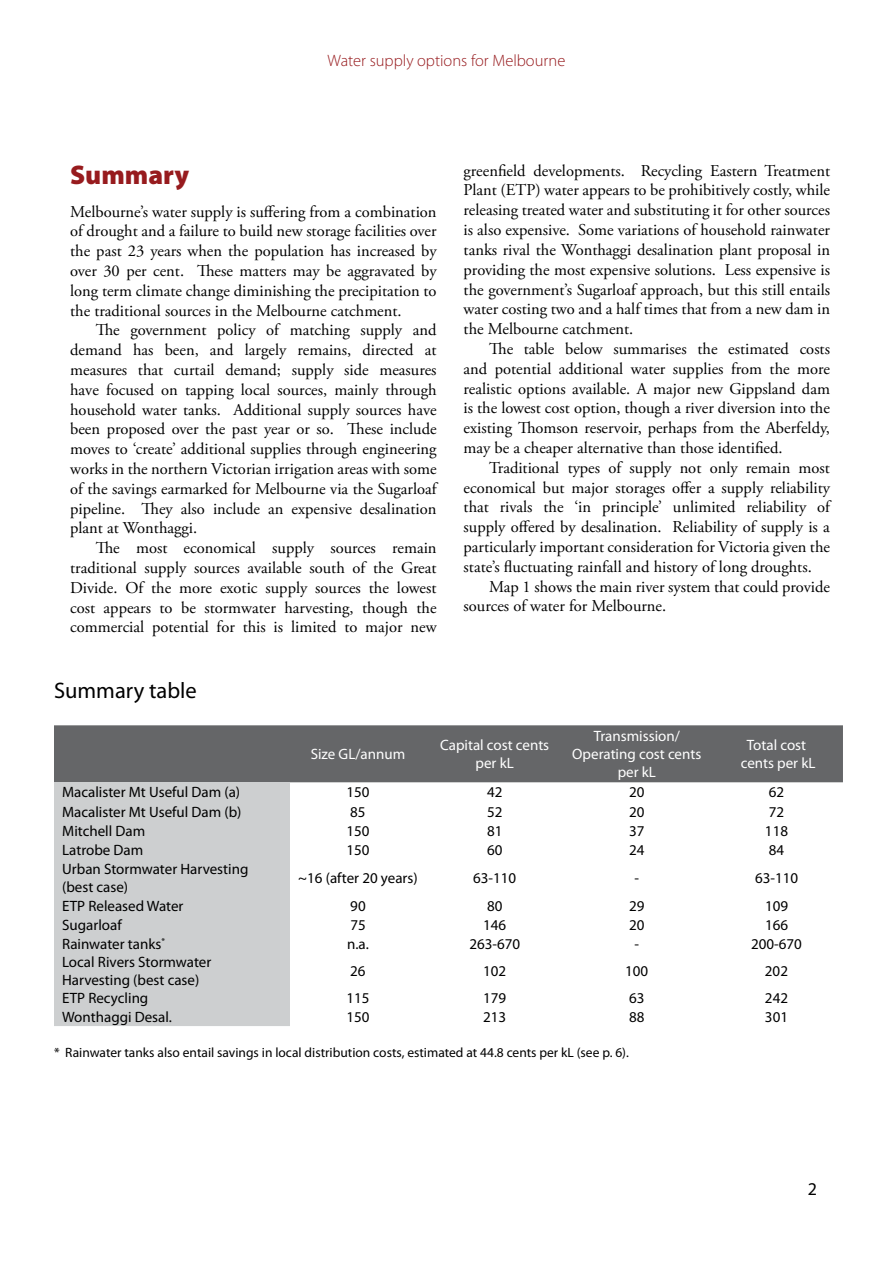
<style>
.page{position:relative;width:893px;height:1263px;background:#fff}
.page>*{position:absolute;margin:0;border:0;box-sizing:border-box;transform-origin:0 0}
.t1{font:900 27px "Myriad Pro";color:#971b1e}
.t2{font:22.5px "Myriad Pro";color:#000}
.t3{font:18px "Myriad Pro";color:#000}
.t4{font:16.5px/19.8px "Adobe Garamond Pro";color:#000;text-align:justify}
.t5{font:300 16.5px "Myriad Pro";color:#971b1e}
.t6{font:15px/18px "Myriad Pro";color:#000}
.t7{font:15px/18px "Myriad Pro";color:#fff;text-align:center}
.t8{font:13.5px "Myriad Pro";color:#000}
</style>
<div class="page">
<div style="left:54px;top:725px;width:789px;height:57px;background:#656668"></div>
<div style="left:54px;top:782px;width:236px;height:244px;background:#cdcfd0"></div>
<p class="t5" style="left:328px;top:51px;width:239px">Water supply options for Melbourne</p>
<h1 class="t1" style="left:70px;top:157px;width:121px">Summary</h1>
<p class="t4" style="left:70px;top:202px;width:368px">Melbourne’s water supply is suffering from a combination of drought and a failure to build new storage facilities over the past 23 years when the population has increased by over 30 per cent. These matters may be aggravated by long term climate change diminishing the precipitation to the traditional sources in the Melbourne catchment.</p>
<p class="t4" style="left:70px;top:321px;width:368px;text-indent:26px">The government policy of matching supply and demand has been, and largely remains, directed at measures that curtail demand; supply side measures have focused on tapping local sources, mainly through household water tanks. Additional supply sources have been proposed over the past year or so. These include moves to ‘create’ additional supplies through engineering works in the northern Victorian irrigation areas with some of the savings earmarked for Melbourne via the Sugarloaf pipeline. They also include an expensive desalination plant at Wonthaggi.</p>
<p class="t4" style="left:70px;top:539px;width:368px;text-indent:26px">The most economical supply sources remain traditional supply sources available south of the Great Divide. Of the more exotic supply sources the lowest cost appears to be stormwater harvesting, though the commercial potential for this is limited to major new</p>
<h2 class="t2" style="left:54px;top:677px;width:144px">Summary table</h2>
<p class="t4" style="left:464px;top:161px;width:368px">greenfield developments. Recycling Eastern Treatment Plant (ETP) water appears to be prohibitively costly, while releasing treated water and substituting it for other sources is also expensive. Some variations of household rainwater tanks rival the Wonthaggi desalination plant proposal in providing the most expensive solutions. Less expensive is the government’s Sugarloaf approach, but this still entails water costing two and a half times that from a new dam in the Melbourne catchment.</p>
<p class="t4" style="left:464px;top:339px;width:368px;text-indent:26px">The table below summarises the estimated costs and potential additional water supplies from the more realistic options available. A major new Gippsland dam is the lowest cost option, though a river diversion into the existing Thomson reservoir, perhaps from the Aberfeldy, may be a cheaper alternative than those identified.</p>
<p class="t4" style="left:464px;top:458px;width:368px;text-indent:26px">Traditional types of supply not only remain most economical but major storages offer a supply reliability that rivals the ‘in principle’ unlimited reliability of supply offered by desalination. Reliability of supply is a particularly important consideration for Victoria given the state’s fluctuating rainfall and history of long droughts.</p>
<p class="t4" style="left:464px;top:577px;width:368px;text-indent:26px">Map 1 shows the main river system that could provide sources of water for Melbourne.</p>
<p class="t7" style="left:311px;top:745px;width:96px">Size GL/annum</p>
<p class="t7" style="left:440px;top:736px;width:111px">Capital cost cents per kL</p>
<p class="t7" style="left:572px;top:727px;width:131px">Transmission/<br>Operating cost cents per kL</p>
<p class="t7" style="left:741px;top:736px;width:76px">Total cost cents per kL</p>
<p class="t6" style="left:62px;top:783px;width:180px">Macalister Mt Useful Dam (a)</p>
<p class="t6" style="left:346px;top:783px;width:25px">150</p>
<p class="t6" style="left:487px;top:783px;width:17px">42</p>
<p class="t6" style="left:629px;top:783px;width:17px">20</p>
<p class="t6" style="left:769px;top:783px;width:17px">62</p>
<p class="t6" style="left:62px;top:802px;width:181px">Macalister Mt Useful Dam (b)</p>
<p class="t6" style="left:350px;top:802px;width:17px">85</p>
<p class="t6" style="left:487px;top:802px;width:17px">52</p>
<p class="t6" style="left:629px;top:802px;width:17px">20</p>
<p class="t6" style="left:769px;top:802px;width:17px">72</p>
<p class="t6" style="left:62px;top:821px;width:85px">Mitchell Dam</p>
<p class="t6" style="left:346px;top:821px;width:25px">150</p>
<p class="t6" style="left:487px;top:821px;width:17px">81</p>
<p class="t6" style="left:629px;top:821px;width:17px">37</p>
<p class="t6" style="left:765px;top:821px;width:25px">118</p>
<p class="t6" style="left:62px;top:840px;width:83px">Latrobe Dam</p>
<p class="t6" style="left:346px;top:840px;width:25px">150</p>
<p class="t6" style="left:487px;top:840px;width:17px">60</p>
<p class="t6" style="left:629px;top:840px;width:17px">24</p>
<p class="t6" style="left:769px;top:840px;width:17px">84</p>
<p class="t6" style="left:62px;top:860px;width:188px">Urban Stormwater Harvesting (best case)</p>
<p class="t6" style="left:298px;top:869px;width:121px">~16 (after 20 years)</p>
<p class="t6" style="left:473px;top:869px;width:45px">63-110</p>
<p class="t6" style="left:634px;top:869px;width:6px">-</p>
<p class="t6" style="left:755px;top:869px;width:45px">63-110</p>
<p class="t6" style="left:62px;top:897px;width:123px">ETP Released Water</p>
<p class="t6" style="left:350px;top:897px;width:17px">90</p>
<p class="t6" style="left:487px;top:897px;width:17px">80</p>
<p class="t6" style="left:629px;top:897px;width:17px">29</p>
<p class="t6" style="left:765px;top:897px;width:25px">109</p>
<p class="t6" style="left:62px;top:916px;width:61px">Sugarloaf</p>
<p class="t6" style="left:350px;top:916px;width:17px">75</p>
<p class="t6" style="left:483px;top:916px;width:25px">146</p>
<p class="t6" style="left:629px;top:916px;width:17px">20</p>
<p class="t6" style="left:765px;top:916px;width:25px">166</p>
<p class="t6" style="left:62px;top:935px;width:104px">Rainwater tanks<sup>*</sup></p>
<p class="t6" style="left:347px;top:935px;width:23px">n.a.</p>
<p class="t6" style="left:469px;top:935px;width:52px">263-670</p>
<p class="t6" style="left:634px;top:935px;width:6px">-</p>
<p class="t6" style="left:751px;top:935px;width:52px">200-670</p>
<p class="t6" style="left:62px;top:953px;width:151px">Local Rivers Stormwater<br>Harvesting (best case)</p>
<p class="t6" style="left:350px;top:962px;width:17px">26</p>
<p class="t6" style="left:483px;top:962px;width:25px">102</p>
<p class="t6" style="left:625px;top:962px;width:25px">100</p>
<p class="t6" style="left:765px;top:962px;width:25px">202</p>
<p class="t6" style="left:62px;top:989px;width:88px">ETP Recycling</p>
<p class="t6" style="left:346px;top:989px;width:25px">115</p>
<p class="t6" style="left:483px;top:989px;width:25px">179</p>
<p class="t6" style="left:629px;top:989px;width:17px">63</p>
<p class="t6" style="left:765px;top:989px;width:25px">242</p>
<p class="t6" style="left:62px;top:1008px;width:111px">Wonthaggi Desal.</p>
<p class="t6" style="left:346px;top:1008px;width:25px">150</p>
<p class="t6" style="left:483px;top:1008px;width:25px">213</p>
<p class="t6" style="left:629px;top:1008px;width:17px">88</p>
<p class="t6" style="left:765px;top:1008px;width:25px">301</p>
<p class="t8" style="left:54px;top:1044px;width:576px">* Rainwater tanks also entail savings in local distribution costs, estimated at 44.8 cents per kL (see p. 6).</p>
<p class="t3" style="left:808px;top:1178px;width:11px">2</p>
</div>
